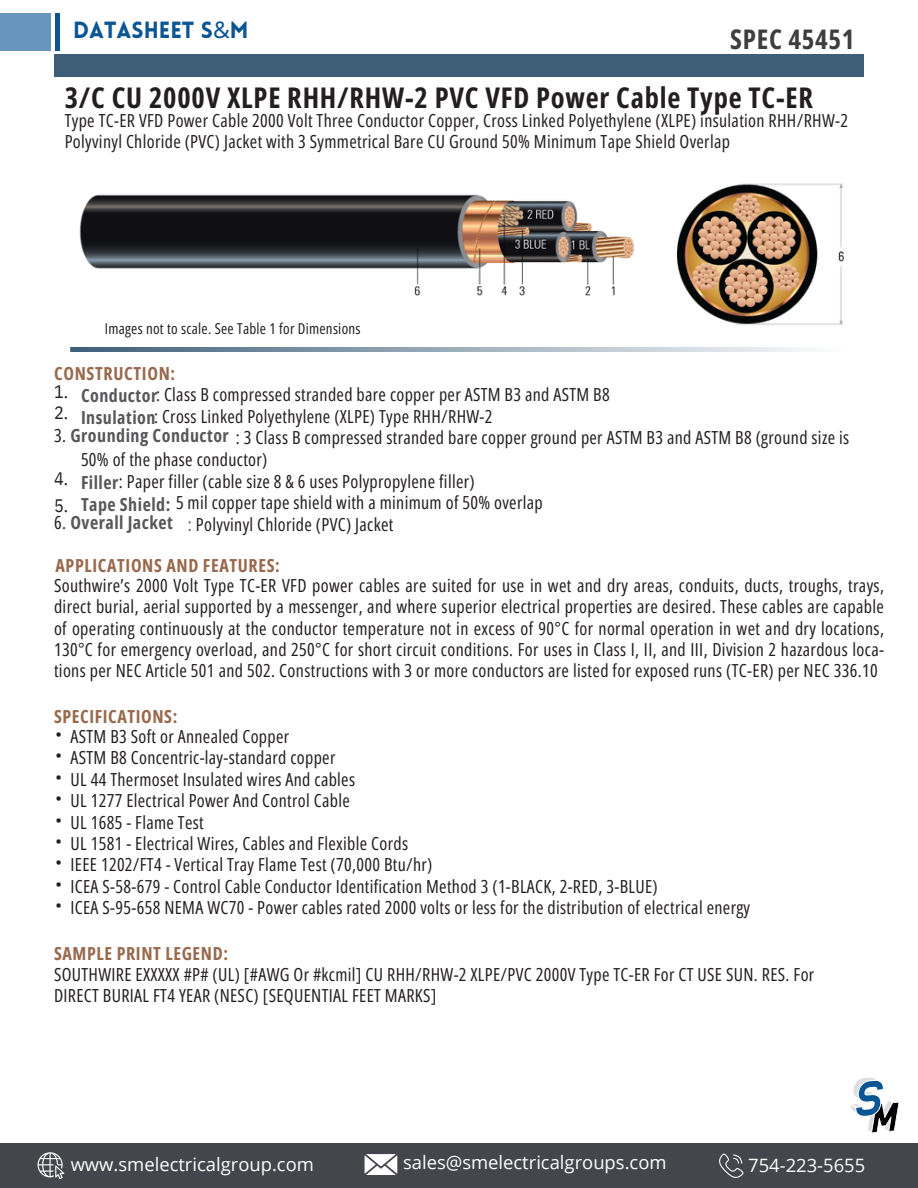
<style>
.page{position:relative;width:918px;height:1188px;background:#fff}
.page>*{position:absolute;margin:0;border:0;box-sizing:border-box;transform-origin:0 0}
.t1{font:700 28.5px "Open Sans Condensed";letter-spacing:.03em;color:#231f20}
.t2{font:700 27px "Open Sans Condensed";letter-spacing:.025em;color:#3f3e3f}
.t3{font:900 22.95px "Lovelo";color:#0a5593}
.t4{font:18.45px "Open Sans";color:#fff}
.t5{font:18px/21.3px "Open Sans Condensed";letter-spacing:.02em;color:#231f20}
.t6{font:700 18px "Open Sans Condensed";letter-spacing:.035em;color:#986a4d}
.t7{font:700 18px "Open Sans Condensed";letter-spacing:.03em;color:#58585a}
.t8{font:18px/21.3px "IBM Plex Sans Cond";color:#231f20}
.t9{font:15px "Open Sans Condensed";letter-spacing:.02em;color:#231f20}
.s1{font-family:"Noto Sans";font-weight:400}
.s2{font-weight:400;color:#231f20}
.s3{font-weight:700;color:#58585a}
.s4{color:#58585a}
</style>
<div class="page">
<div style="left:54px;top:55px;width:810px;height:22px;background:#3e5d77"></div>
<img style="left:70px;top:348px;width:737px;height:3px">
<img style="left:79px;top:194px;width:556px;height:102px">
<img style="left:676px;top:183px;width:169px;height:142px">
<div style="left:0;top:14px;width:50px;height:37px;background:#6795bc"></div>
<hr style="left:56px;top:14px;width:4px;height:37px;background:#0a5593">
<div style="left:0;top:1143px;width:918px;height:45px;background:#44464b"></div>
<svg style="left:38px;top:1152px;width:26px;height:27px"></svg>
<svg style="left:365px;top:1154px;width:32px;height:21px"></svg>
<svg style="left:719px;top:1154px;width:25px;height:24px"></svg>
<svg style="left:851px;top:1077px;width:48px;height:56px"></svg>
<h6 class="t3" style="left:73px;top:21px;width:177px">DATASHEET S<span class="s1">&amp;</span>M</h6>
<h6 class="t2" style="left:730px;top:20px;width:126px">SPEC 45451</h6>
<p class="t1" style="left:65px;top:77px;width:750px">3/C CU 2000V XLPE RHH/RHW-2 PVC VFD Power Cable Type TC-ER</p>
<p class="t5" style="left:65px;top:109px;width:785px">Type TC-ER VFD Power Cable 2000 Volt Three Conductor Copper, Cross Linked Polyethylene (XLPE) insulation RHH/RHW-2<br>Polyvinyl Chloride (PVC) Jacket with 3 Symmetrical Bare CU Ground 50% Minimum Tape Shield Overlap</p>
<h6 class="t9" style="left:105px;top:318px;width:257px">Images not to scale. See Table 1 for Dimensions</h6>
<h5 class="t6" style="left:54px;top:361px;width:123px">CONSTRUCTION:</h5>
<h6 class="t8" style="left:54px;top:381px;width:16px">1.<br>2.</h6>
<h6 class="t7" style="left:54px;top:423px;width:176px"><span class="s2">3.</span> Grounding Conductor</h6>
<h4 class="t8" style="left:54px;top:465px;width:16px;line-height:27px">4.<br>5.</h4>
<h4 class="t5" style="left:81px;top:383px;width:530px"><span class="s3">Conductor</span>: Class B compressed stranded bare copper per ASTM B3 and ASTM B8</h4>
<h6 class="t5" style="left:81px;top:405px;width:413px"><span class="s3">Insulation</span>: Cross Linked Polyethylene (XLPE) Type RHH/RHW-2</h6>
<h6 class="t5" style="left:236px;top:427px;width:615px">: 3 Class B compressed stranded bare copper ground per ASTM B3 and ASTM B8 (ground size is</h6>
<h5 class="t5" style="left:81px;top:448px;width:188px">50% of the phase conductor)</h5>
<h6 class="t5" style="left:81px;top:470px;width:395px"><span class="s3">Filler</span>: Paper filler (cable size 8 &amp; 6 uses Polypropylene filler)</h6>
<h5 class="t5" style="left:176px;top:491px;width:368px">5 mil copper tape shield with a minimum of 50% overlap</h5>
<h6 class="t5" style="left:188px;top:513px;width:207px"><span class="s4">:</span> Polyvinyl Chloride (PVC) Jacket</h6>
<h4 class="t7" style="left:81px;top:491px;width:91px">Tape Shield:</h4>
<p class="t7" style="left:54px;top:510px;width:120px"><span class="s2">6.</span> Overall Jacket</p>
<h6 class="t6" style="left:55px;top:553px;width:226px">APPLICATIONS AND FEATURES:</h6>
<h6 class="t5" style="left:54px;top:574px;width:831px;text-align:justify">Southwire’s 2000 Volt Type TC-ER VFD power cables are suited for use in wet and dry areas, conduits, ducts, troughs, trays, direct burial, aerial supported by a messenger, and where superior electrical properties are desired. These cables are capable of operating continuously at the conductor temperature not in excess of 90°C for normal operation in wet and dry locations, 130°C for emergency overload, and 250°C for short circuit conditions. For uses in Class I, II, and III, Division 2 hazardous loca&shy;tions per NEC Article 501 and 502. Constructions with 3 or more conductors are listed for exposed runs (TC-ER) per NEC 336.10</h6>
<h6 class="t6" style="left:54px;top:704px;width:125px">SPECIFICATIONS:</h6>
<h4 class="t8" style="left:55px;top:723px;width:8px;text-align:justify">• • • • • • • • •</h4>
<p class="t5" style="left:71px;top:725px;width:681px">ASTM B3 Soft or Annealed Copper<br>ASTM B8 Concentric-lay-standard copper<br>UL 44 Thermoset Insulated wires And cables<br>UL 1277 Electrical Power And Control Cable<br>UL 1685 - Flame Test<br>UL 1581 - Electrical Wires, Cables and Flexible Cords<br>IEEE 1202/FT4 - Vertical Tray Flame Test (70,000 Btu/hr)<br>ICEA S-58-679 - Control Cable Conductor Identification Method 3 (1-BLACK, 2-RED, 3-BLUE)<br>ICEA S-95-658 NEMA WC70 - Power cables rated 2000 volts or less for the distribution of electrical energy</p>
<h6 class="t6" style="left:54px;top:941px;width:176px">SAMPLE PRINT LEGEND:</h6>
<p class="t5" style="left:54px;top:963px;width:762px">SOUTHWIRE EXXXXX #P# (UL) [#AWG Or #kcmil] CU RHH/RHW-2 XLPE/PVC 2000V Type TC-ER For CT USE SUN. RES. For<br>DIRECT BURIAL FT4 YEAR (NESC) [SEQUENTIAL FEET MARKS]</p>
<p class="t4" style="left:71px;top:1151px;width:245px">www.smelectricalgroup.com</p>
<p class="t4" style="left:403px;top:1150px;width:265px">sales@smelectricalgroups.com</p>
<p class="t4" style="left:748px;top:1153px;width:119px">754-223-5655</p>
</div>
